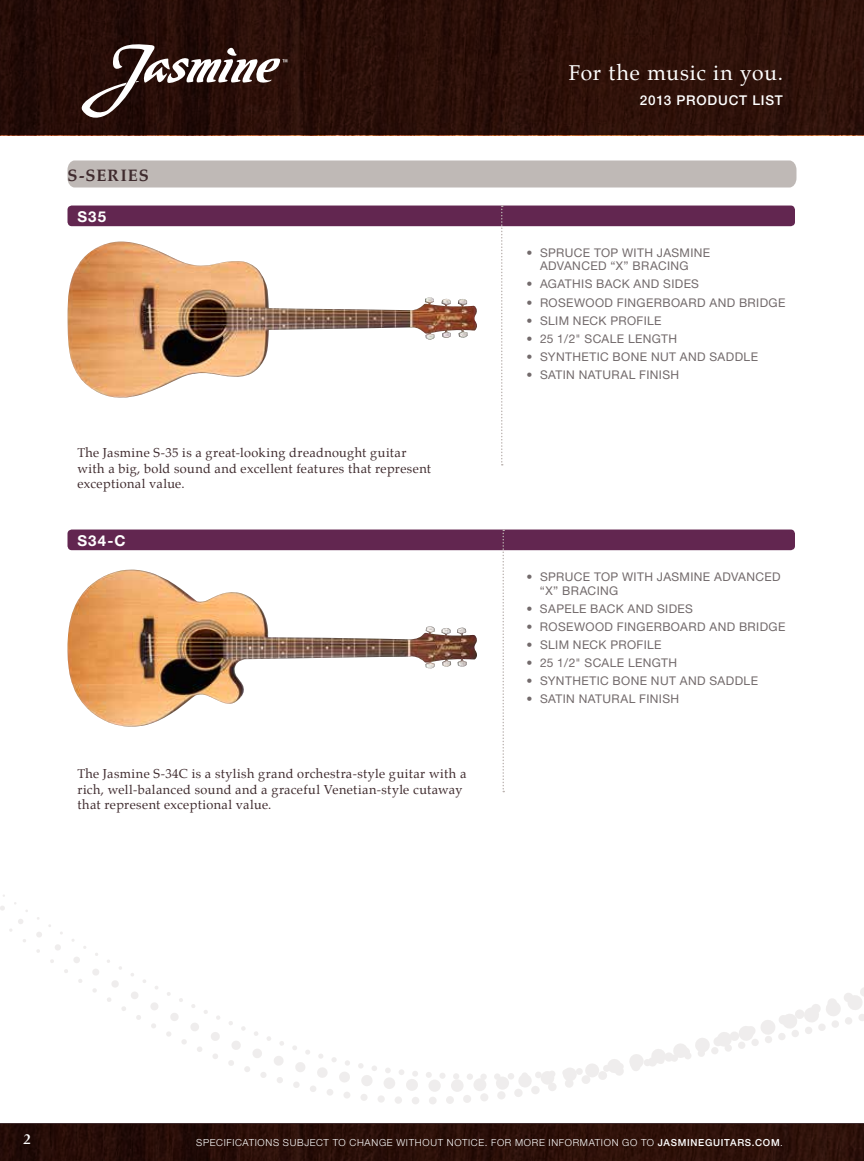
<style>
.page{position:relative;width:864px;height:1161px;background:#fff}
.page>*{position:absolute;margin:0;border:0;box-sizing:border-box;transform-origin:0 0}
.t1{font:21px "Palatino";letter-spacing:.035em;color:#fff}
.t2{font:700 16.5px "Palatino";letter-spacing:.055em;color:#3f2b2e}
.t3{font:700 16.5px "Perpetua";color:#fff}
.t4{font:700 15px "Helvetica Neue";letter-spacing:.075em;color:#fff}
.t5{font:500 13.5px "Helvetica Neue";letter-spacing:.06em;color:#fff}
.t6{font:12.75px/15.3px "Palatino";letter-spacing:.03em;color:#3f2b2e}
.t7{font:12px/13.5px "Helvetica Neue";letter-spacing:.03em;color:#726a6b}
.t8{font:300 9.75px "Helvetica Neue";letter-spacing:.07em;color:#fff}
.s1{font-weight:500}
</style>
<div class="page">
<svg style="left:0;top:1123px;width:864px;height:2px;background:#341d1b"></svg>
<img style="left:0;top:0;width:863px;height:135px">
<img style="left:0;top:1125px;width:864px;height:36px">
<hr style="left:863px;top:0;width:1px;height:135px;background:#3f2b2e">
<img style="left:863px;top:1127px;width:1px;height:34px">
<div style="left:521px;top:1072px;width:7px;height:7px;background:#efeded;border-radius:3px"></div>
<div style="left:508px;top:1073px;width:6px;height:7px;background:#efeded;border-radius:3px"></div>
<div style="left:494px;top:1073px;width:7px;height:7px;background:#efeded;border-radius:3px"></div>
<div style="left:480px;top:1074px;width:7px;height:6px;background:#efeded;border-radius:3px"></div>
<div style="left:467px;top:1073px;width:6px;height:7px;background:#efeded;border-radius:3px"></div>
<div style="left:385px;top:1067px;width:6px;height:7px;background:#f0eeed;border-radius:3px"></div>
<svg style="left:305px;top:1050px;width:5px;height:5px"></svg>
<svg style="left:292px;top:1045px;width:5px;height:5px"></svg>
<svg style="left:279px;top:1041px;width:5px;height:5px"></svg>
<svg style="left:267px;top:1036px;width:4px;height:5px"></svg>
<svg style="left:254px;top:1031px;width:4px;height:5px"></svg>
<svg style="left:241px;top:1026px;width:5px;height:5px"></svg>
<svg style="left:229px;top:1021px;width:4px;height:4px"></svg>
<svg style="left:216px;top:1016px;width:4px;height:4px"></svg>
<svg style="left:204px;top:1010px;width:4px;height:4px"></svg>
<svg style="left:191px;top:1004px;width:4px;height:4px"></svg>
<svg style="left:179px;top:998px;width:4px;height:4px"></svg>
<svg style="left:167px;top:992px;width:4px;height:4px"></svg>
<div style="left:518px;top:1074px;width:14px;height:14px;background:#efeded;border-radius:6px"></div>
<div style="left:496px;top:1076px;width:13px;height:14px;background:#efeded;border-radius:6px"></div>
<svg style="left:474px;top:1078px;width:13px;height:13px"></svg>
<svg style="left:426px;top:1072px;width:38px;height:20px"></svg>
<svg style="left:384px;top:1069px;width:34px;height:22px"></svg>
<svg style="left:358px;top:1063px;width:19px;height:23px"></svg>
<svg style="left:317px;top:1054px;width:33px;height:28px"></svg>
<svg style="left:295px;top:1062px;width:10px;height:10px"></svg>
<svg style="left:274px;top:1056px;width:10px;height:10px"></svg>
<svg style="left:253px;top:1049px;width:9px;height:9px"></svg>
<svg style="left:232px;top:1041px;width:9px;height:9px"></svg>
<svg style="left:211px;top:1032px;width:9px;height:9px"></svg>
<svg style="left:190px;top:1023px;width:9px;height:8px"></svg>
<svg style="left:170px;top:1013px;width:9px;height:8px"></svg>
<svg style="left:150px;top:1002px;width:8px;height:8px"></svg>
<svg style="left:131px;top:992px;width:7px;height:7px"></svg>
<svg style="left:112px;top:980px;width:7px;height:8px"></svg>
<svg style="left:0;top:906px;width:5px;height:5px"></svg>
<svg style="left:531px;top:987px;width:333px;height:107px"></svg>
<div style="left:514px;top:1088px;width:9px;height:9px;background:#efeded;border-radius:4px"></div>
<div style="left:497px;top:1091px;width:9px;height:9px;background:#efeded;border-radius:4px"></div>
<div style="left:480px;top:1093px;width:9px;height:9px;background:#efeded;border-radius:4px"></div>
<div style="left:463px;top:1095px;width:8px;height:8px;background:#efeded;border-radius:4px"></div>
<div style="left:446px;top:1096px;width:8px;height:8px;background:#efeded;border-radius:4px"></div>
<div style="left:429px;top:1097px;width:8px;height:7px;background:#efeded;border-radius:4px"></div>
<div style="left:412px;top:1097px;width:7px;height:7px;background:#efeded;border-radius:4px"></div>
<div style="left:395px;top:1096px;width:7px;height:8px;background:#efeded;border-radius:4px"></div>
<div style="left:377px;top:1095px;width:8px;height:8px;background:#efeded;border-radius:4px"></div>
<div style="left:360px;top:1094px;width:8px;height:7px;background:#efeded;border-radius:3px"></div>
<div style="left:343px;top:1091px;width:8px;height:8px;background:#efeded;border-radius:3px"></div>
<div style="left:326px;top:1089px;width:8px;height:7px;background:#efeded;border-radius:3px"></div>
<div style="left:309px;top:1085px;width:8px;height:7px;background:#efeded;border-radius:3px"></div>
<svg style="left:293px;top:1082px;width:7px;height:6px"></svg>
<svg style="left:277px;top:1077px;width:6px;height:6px"></svg>
<svg style="left:260px;top:1072px;width:6px;height:6px"></svg>
<svg style="left:244px;top:1066px;width:6px;height:6px"></svg>
<svg style="left:228px;top:1060px;width:6px;height:6px"></svg>
<svg style="left:213px;top:1054px;width:5px;height:5px"></svg>
<svg style="left:197px;top:1047px;width:5px;height:5px"></svg>
<svg style="left:181px;top:1039px;width:6px;height:5px"></svg>
<svg style="left:166px;top:1031px;width:5px;height:6px"></svg>
<svg style="left:151px;top:1023px;width:5px;height:5px"></svg>
<svg style="left:136px;top:1015px;width:5px;height:5px"></svg>
<svg style="left:121px;top:1006px;width:5px;height:5px"></svg>
<svg style="left:107px;top:997px;width:4px;height:5px"></svg>
<svg style="left:36px;top:917px;width:63px;height:76px"></svg>
<svg style="left:9px;top:919px;width:14px;height:13px"></svg>
<svg style="left:82px;top:44px;width:205px;height:74px"></svg>
<svg style="left:68px;top:160px;width:729px;height:28px;background:#c1bbb8"></svg>
<div style="left:68px;top:206px;width:727px;height:20px;background:#622650;border-radius:4px"></div>
<img style="left:68px;top:242px;width:409px;height:156px">
<svg style="left:501px;top:206px;width:2px;height:260px"></svg>
<div style="left:68px;top:530px;width:727px;height:20px;background:#622650;border-radius:4px"></div>
<img style="left:68px;top:570px;width:409px;height:157px">
<svg style="left:502px;top:530px;width:2px;height:262px"></svg>
<h2 class="t2" style="left:68px;top:161px;width:83px">S-SERIES</h2>
<p class="t4" style="left:77px;top:207px;width:30px">S35</p>
<p class="t6" style="left:77px;top:445px;width:355px">The Jasmine S-35 is a great-looking dreadnought guitar with a big, bold sound and excellent features that represent exceptional value.</p>
<p class="t4" style="left:77px;top:531px;width:50px">S34-C</p>
<p class="t6" style="left:77px;top:766px;width:391px">The Jasmine S-34C is a stylish grand orchestra-style guitar with a rich, well-balanced sound and a graceful Venetian-style cutaway that represent exceptional value.</p>
<h1 class="t1" style="left:569px;top:56px;width:216px">For the music in you.</h1>
<p class="t5" style="left:640px;top:92px;width:145px">2013 PRODUCT LIST</p>
<p class="t7" style="left:540px;top:246px;width:172px;text-indent:-14px">• SPRUCE TOP WITH JASMINE<br>ADVANCED “X” BRACING</p>
<p class="t7" style="left:526px;top:277px;width:15px">• AGATHI</p>
<p class="t7" style="left:585px;top:277px;width:115px">S BACK AND SIDES</p>
<p class="t7" style="left:527px;top:295px;width:260px">• ROSEWOOD FINGERBOARD AND BRIDGE</p>
<p class="t7" style="left:527px;top:313px;width:137px">• SLIM NECK PROFILE</p>
<p class="t7" style="left:527px;top:332px;width:152px">• 25 1/2" SCALE LENGTH</p>
<p class="t7" style="left:527px;top:350px;width:233px">• SYNTHETIC BONE NUT AND SADDLE</p>
<p class="t7" style="left:527px;top:368px;width:154px">• SATIN NATURAL FINISH</p>
<p class="t7" style="left:540px;top:570px;width:242px;text-indent:-13px">• SPRUCE TOP WITH JASMINE ADVANCED “X” BRACING</p>
<p class="t7" style="left:526px;top:602px;width:167px">• SAPELE BACK AND SIDES</p>
<p class="t7" style="left:526px;top:620px;width:260px">• ROSEWOOD FINGERBOARD AND BRIDGE</p>
<p class="t7" style="left:526px;top:638px;width:137px">• SLIM NECK PROFILE</p>
<p class="t7" style="left:526px;top:656px;width:152px">• 25 1/2" SCALE LENGTH</p>
<p class="t7" style="left:526px;top:674px;width:233px">• SYNTHETIC BONE NUT AND SADDLE</p>
<p class="t7" style="left:526px;top:692px;width:154px">• SATIN NATURAL FINISH</p>
<h2 class="t3" style="left:23px;top:1129px;width:9px">2</h2>
<p class="t8" style="left:196px;top:1137px;width:588px">SPECIFICATIONS SUBJECT TO CHANGE WITHOUT NOTICE. FOR MORE INFORMATION GO TO <span class="s1">JASMI NEGUITARS.COM</span>.</p>
</div>
